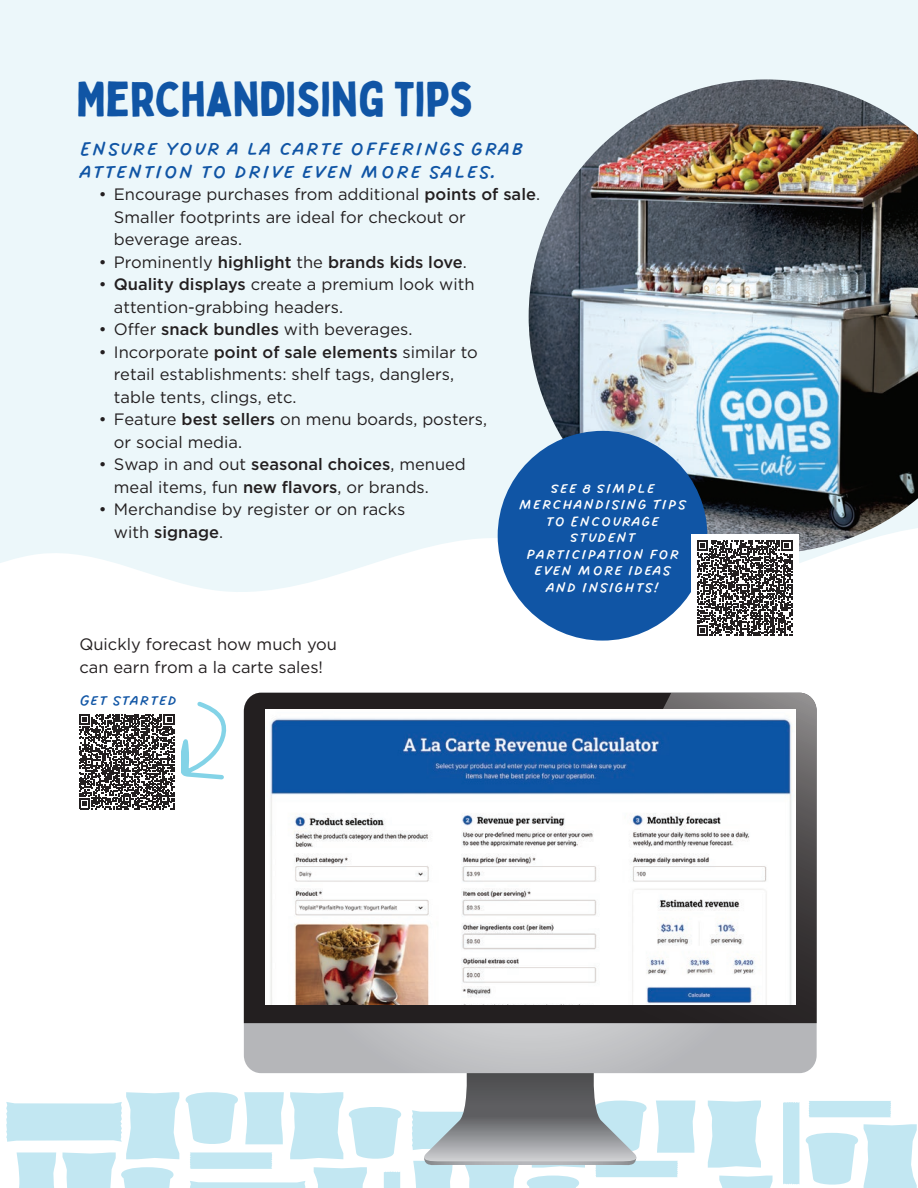
<style>
.page{position:relative;width:918px;height:1188px;background:#fff}
.page>*{position:absolute;margin:0;border:0;box-sizing:border-box;transform-origin:0 0}
.Section_Header{font:48px "Bobby Jones";color:#1055a5}
.Paragraph{font:28.5px/22.5px "DO All Caps Slanted";color:#1055a5}
.Paragraph-2{font:21px/16.5px "DO All Caps Slanted";color:#fff;text-align:center}
.Paragraph-3{font:21px "DO All Caps Slanted";color:#1055a5}
.Paragraph-4{font:16.5px/22.5px "Gotham";color:#231f20}
.Paragraph-5{font:500 16.5px "Gotham";color:#231f20}
.s1{font-weight:500}
.s2{font-weight:400}
</style>
<div class="page">
<div style="left:0;top:0;width:918px;height:601px;background:#ecf7fa"></div>
<svg style="left:244px;top:1092px;width:40px;height:52px;background:#c8e9f3"></svg>
<svg style="left:186px;top:1092px;width:52px;height:52px"></svg>
<svg style="left:290px;top:1092px;width:53px;height:67px;background:#c9e9f3"></svg>
<svg style="left:349px;top:1107px;width:52px;height:52px"></svg>
<svg style="left:190px;top:1152px;width:82px;height:17px"></svg>
<svg style="left:314px;top:1167px;width:53px;height:21px"></svg>
<svg style="left:190px;top:1181px;width:115px;height:7px"></svg>
<svg style="left:6px;top:1092px;width:173px;height:96px"></svg>
<svg style="left:708px;top:1101px;width:53px;height:67px;background:#c9e9f3"></svg>
<svg style="left:719px;top:1176px;width:54px;height:12px"></svg>
<svg style="left:384px;top:1172px;width:16px;height:16px"></svg>
<svg style="left:806px;top:1133px;width:52px;height:52px"></svg>
<svg style="left:783px;top:1102px;width:16px;height:82px"></svg>
<svg style="left:864px;top:1124px;width:53px;height:64px;background:#c9e9f3"></svg>
<svg style="left:809px;top:1101px;width:82px;height:16px"></svg>
<svg style="left:412px;top:1073px;width:284px;height:115px"></svg>
<svg style="left:244px;top:1023px;width:573px;height:50px;background:#bbbcbf"></svg>
<div style="left:244px;top:693px;width:260px;height:330px;background:#231f20"></div>
<svg style="left:504px;top:693px;width:313px;height:330px;background:#484546"></svg>
<img style="left:265px;top:709px;width:530px;height:296px">
<img style="left:529px;top:79px;width:389px;height:475px">
<div style="left:498px;top:431px;width:209px;height:210px;background:#1055a5;border-radius:50%"></div>
<div style="left:691px;top:534px;width:108px;height:108px;background:#fff"></div>
<svg style="left:697px;top:540px;width:95px;height:96px"></svg>
<svg style="left:79px;top:701px;width:148px;height:108px"></svg>
<p class="Section_Header" style="left:76px;top:68px;width:398px">MERCHANDISING TIPS</p>
<p class="Paragraph" style="left:79px;top:136px;width:446px">Ensure your a la carte offerings grab attention to drive even more sales.</p>
<p class="Paragraph-4" style="left:114px;top:183px;width:428px;text-indent:-15px">• Encourage purchases from additional <span class="s1">points of sale</span>.<br>Smaller footprints are ideal for checkout or beverage areas.</p>
<p class="Paragraph-5" style="left:99px;top:251px;width:369px"><span class="s2">• Prominently</span> highlight <span class="s2">the</span> brands kids love<span class="s2">.</span></p>
<p class="Paragraph-4" style="left:114px;top:273px;width:362px;text-indent:-15px">• <span class="s1">Quality displays</span> create a premium look with attention-grabbing headers.</p>
<p class="Paragraph-4" style="left:99px;top:318px;width:315px">• Offer <span class="s1">snack bundles</span> with beverages.</p>
<p class="Paragraph-4" style="left:114px;top:340px;width:365px;text-indent:-15px">• Incorporate <span class="s1">point of sale elements</span> similar to retail establishments: shelf tags, danglers, table tents, clings, etc.</p>
<p class="Paragraph-4" style="left:114px;top:408px;width:375px;text-indent:-15px">• Feature <span class="s1">best sellers</span> on menu boards, posters, or social media.</p>
<p class="Paragraph-4" style="left:114px;top:453px;width:353px;text-indent:-15px">• Swap in and out <span class="s1">seasonal choices</span>, menued meal items, fun <span class="s1">new flavors</span>, or brands.</p>
<p class="Paragraph-4" style="left:114px;top:498px;width:293px;text-indent:-15px">• Merchandise by register or on racks with <span class="s1">signage</span>.</p>
<p class="Paragraph-2" style="left:518px;top:479px;width:170px">See 8 Simple<br>Merchandising Tips to Encourage<br>Student<br>Participation for even more ideas and insights!</p>
<p class="Paragraph-4" style="left:79px;top:633px;width:259px">Quickly forecast how much you can earn from a la carte sales!</p>
<p class="Paragraph-3" style="left:79px;top:688px;width:99px">Get started</p>
</div>
